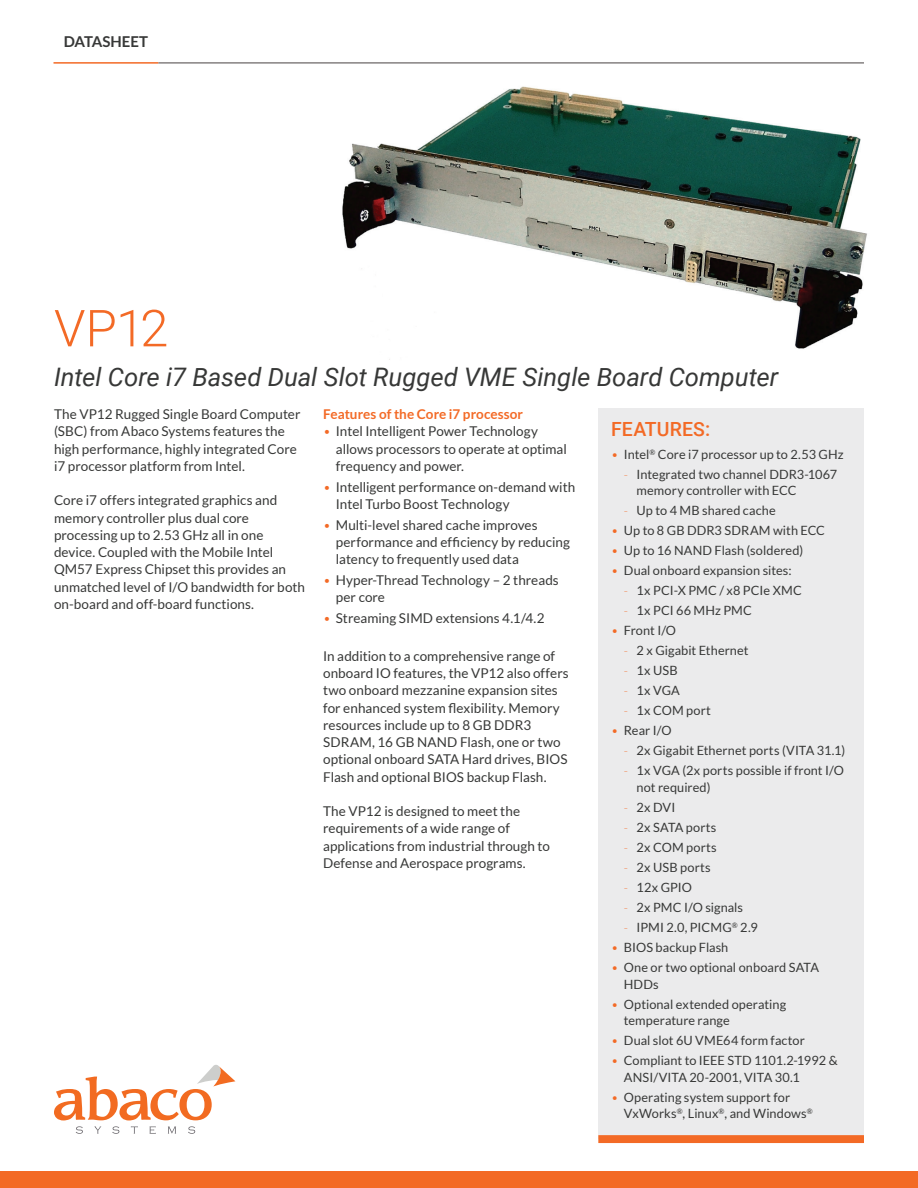
<style>
.page{position:relative;width:918px;height:1188px;background:#fff}
.page>*{position:absolute;margin:0;border:0;box-sizing:border-box;transform-origin:0 0}
.Title{font:300 51px "Roboto";color:#f36a26}
.Subtitle{font:italic 25.5px "Roboto";color:#373837}
.Features_title{font:500 19.5px "Roboto";letter-spacing:.005em;color:#f36a26}
.t1{font:700 15px "Lato";color:#373837}
.body_copy{font:13.5px/17.2px "Lato";letter-spacing:.005em;color:#373837}
.Crosshead{font:700 13.5px "Lato";color:#f36a26}
.t2{font:12.75px/16.5px "Lato";letter-spacing:.005em;color:#373837}
.s1{font-weight:300;color:#f36a26}
</style>
<div class="page">
<hr style="left:158px;top:62px;width:706px;height:2px;background:#858181">
<div style="left:0;top:1171px;width:918px;height:17px;background:#f36a25"></div>
<svg style="left:76px;top:1126px;width:7px;height:8px"></svg>
<svg style="left:95px;top:1127px;width:6px;height:7px"></svg>
<svg style="left:112px;top:1126px;width:7px;height:8px"></svg>
<svg style="left:131px;top:1126px;width:7px;height:8px"></svg>
<svg style="left:149px;top:1126px;width:7px;height:8px"></svg>
<svg style="left:168px;top:1127px;width:8px;height:7px"></svg>
<svg style="left:188px;top:1126px;width:7px;height:8px"></svg>
<svg style="left:54px;top:1065px;width:181px;height:55px"></svg>
<hr style="left:54px;top:62px;width:104px;height:2px;background:#f36a25">
<img style="left:342px;top:86px;width:525px;height:274px">
<div style="left:598px;top:408px;width:266px;height:731px;background:#ebebec"></div>
<div style="left:598px;top:1135px;width:266px;height:8px;background:#f36a26"></div>
<p class="t1" style="left:64px;top:33px;width:86px">DATASHEET</p>
<p class="Title" style="left:54px;top:292px;width:116px">VP12</p>
<p class="Subtitle" style="left:54px;top:359px;width:726px">Intel Core i7 Based Dual Slot Rugged VME Single Board Computer</p>
<p class="body_copy" style="left:54px;top:405px;width:248px">The VP12 Rugged Single Board Computer (SBC) from Abaco Systems features the high performance, highly integrated Core i7 processor platform from Intel.</p>
<p class="body_copy" style="left:54px;top:492px;width:253px">Core i7 offers integrated graphics and memory controller plus dual core processing up to 2.53 GHz all in one device. Coupled with the Mobile Intel QM57 Express Chipset this provides an unmatched level of I/O bandwidth for both on-board and off-board functions.</p>
<p class="Crosshead" style="left:323px;top:406px;width:201px">Features of the Core i7 processor</p>
<p class="body_copy" style="left:336px;top:423px;width:233px;text-indent:-13px"><span class="s1">•</span> Intel Intelligent Power Technology allows processors to operate at optimal frequency and power.</p>
<p class="body_copy" style="left:336px;top:478px;width:241px;text-indent:-13px"><span class="s1">•</span> Intelligent performance on-demand with<br>Intel Turbo Boost Technology</p>
<p class="body_copy" style="left:336px;top:516px;width:236px;text-indent:-13px"><span class="s1">•</span> Multi-level shared cache improves performance and efficiency by reducing latency to frequently used data</p>
<p class="body_copy" style="left:336px;top:571px;width:224px;text-indent:-13px"><span class="s1">•</span> Hyper-Thread Technology – 2 threads per core</p>
<p class="body_copy" style="left:323px;top:609px;width:223px"><span class="s1">•</span> Streaming SIMD extensions 4.1/4.2</p>
<p class="body_copy" style="left:323px;top:647px;width:247px">In addition to a comprehensive range of onboard IO features, the VP12 also offers two onboard mezzanine expansion sites for enhanced system flexibility. Memory resources include up to 8 GB DDR3<br>SDRAM, 16 GB NAND Flash, one or two optional onboard SATA Hard drives, BIOS Flash and optional BIOS backup Flash.</p>
<p class="body_copy" style="left:323px;top:802px;width:228px">The VP12 is designed to meet the requirements of a wide range of applications from industrial through to Defense and Aerospace programs.</p>
<p class="Features_title" style="left:611px;top:415px;width:101px">FEATURES:</p>
<p class="t2" style="left:611px;top:446px;width:234px"><span class="s1">•</span> Intel<sup>®</sup> Core i7 processor up to 2.53 GHz</p>
<p class="t2" style="left:637px;top:466px;width:202px;text-indent:-13px"><span class="s1">-</span> Integrated two channel DDR3-1067 memory controller with ECC</p>
<p class="t2" style="left:624px;top:502px;width:153px"><span class="s1">-</span> Up to 4 MB shared cache</p>
<p class="t2" style="left:611px;top:522px;width:215px"><span class="s1">•</span> Up to 8 GB DDR3 SDRAM with ECC</p>
<p class="t2" style="left:611px;top:542px;width:194px"><span class="s1">•</span> Up to 16 NAND Flash (soldered)</p>
<p class="t2" style="left:611px;top:562px;width:182px"><span class="s1">•</span> Dual onboard expansion sites:</p>
<p class="t2" style="left:624px;top:582px;width:179px"><span class="s1">-</span> 1x PCI-X PMC / x8 PCIe XMC</p>
<p class="t2" style="left:624px;top:602px;width:130px"><span class="s1">-</span> 1x PCI 66 MHz PMC</p>
<p class="t2" style="left:611px;top:622px;width:67px"><span class="s1">•</span> Front I/O</p>
<p class="t2" style="left:624px;top:642px;width:126px"><span class="s1">-</span> 2 x Gigabit Ethernet</p>
<p class="t2" style="left:624px;top:662px;width:55px"><span class="s1">-</span> 1x USB</p>
<p class="t2" style="left:624px;top:682px;width:58px"><span class="s1">-</span> 1x VGA</p>
<p class="t2" style="left:624px;top:702px;width:89px"><span class="s1">-</span> 1x COM port</p>
<p class="t2" style="left:611px;top:722px;width:62px"><span class="s1">•</span> Rear I/O</p>
<p class="t2" style="left:624px;top:742px;width:223px"><span class="s1">-</span> 2x Gigabit Ethernet ports (VITA 31.1)</p>
<p class="t2" style="left:637px;top:762px;width:209px;text-indent:-13px"><span class="s1">-</span> 1x VGA (2x ports possible if front I/O not required)</p>
<p class="t2" style="left:624px;top:799px;width:53px"><span class="s1">-</span> 2x DVI</p>
<p class="t2" style="left:624px;top:819px;width:94px"><span class="s1">-</span> 2x SATA ports</p>
<p class="t2" style="left:624px;top:839px;width:94px"><span class="s1">-</span> 2x COM ports</p>
<p class="t2" style="left:624px;top:859px;width:88px"><span class="s1">-</span> 2x USB ports</p>
<p class="t2" style="left:624px;top:879px;width:70px"><span class="s1">-</span> 12x GPIO</p>
<p class="t2" style="left:624px;top:899px;width:121px"><span class="s1">-</span> 2x PMC I/O signals</p>
<p class="t2" style="left:624px;top:919px;width:135px"><span class="s1">-</span> IPMI 2.0, PICMG<sup>®</sup> 2.9</p>
<p class="t2" style="left:611px;top:939px;width:119px"><span class="s1">•</span> BIOS backup Flash</p>
<p class="t2" style="left:624px;top:959px;width:197px;text-indent:-13px"><span class="s1">•</span> One or two optional onboard SATA<br>HDDs</p>
<p class="t2" style="left:624px;top:996px;width:164px;text-indent:-13px"><span class="s1">•</span> Optional extended operating temperature range</p>
<p class="t2" style="left:611px;top:1032px;width:195px"><span class="s1">•</span> Dual slot 6U VME64 form factor</p>
<p class="t2" style="left:624px;top:1052px;width:215px;text-indent:-13px"><span class="s1">•</span> Compliant to IEEE STD 1101.2-1992 &amp;<br>ANSI/VITA 20-2001, VITA 30.1</p>
<p class="t2" style="left:624px;top:1089px;width:190px;text-indent:-13px"><span class="s1">•</span> Operating system support for<br>VxWorks<sup>®</sup>, Linux<sup>®</sup>, and Windows<sup>®</sup></p>
</div>
